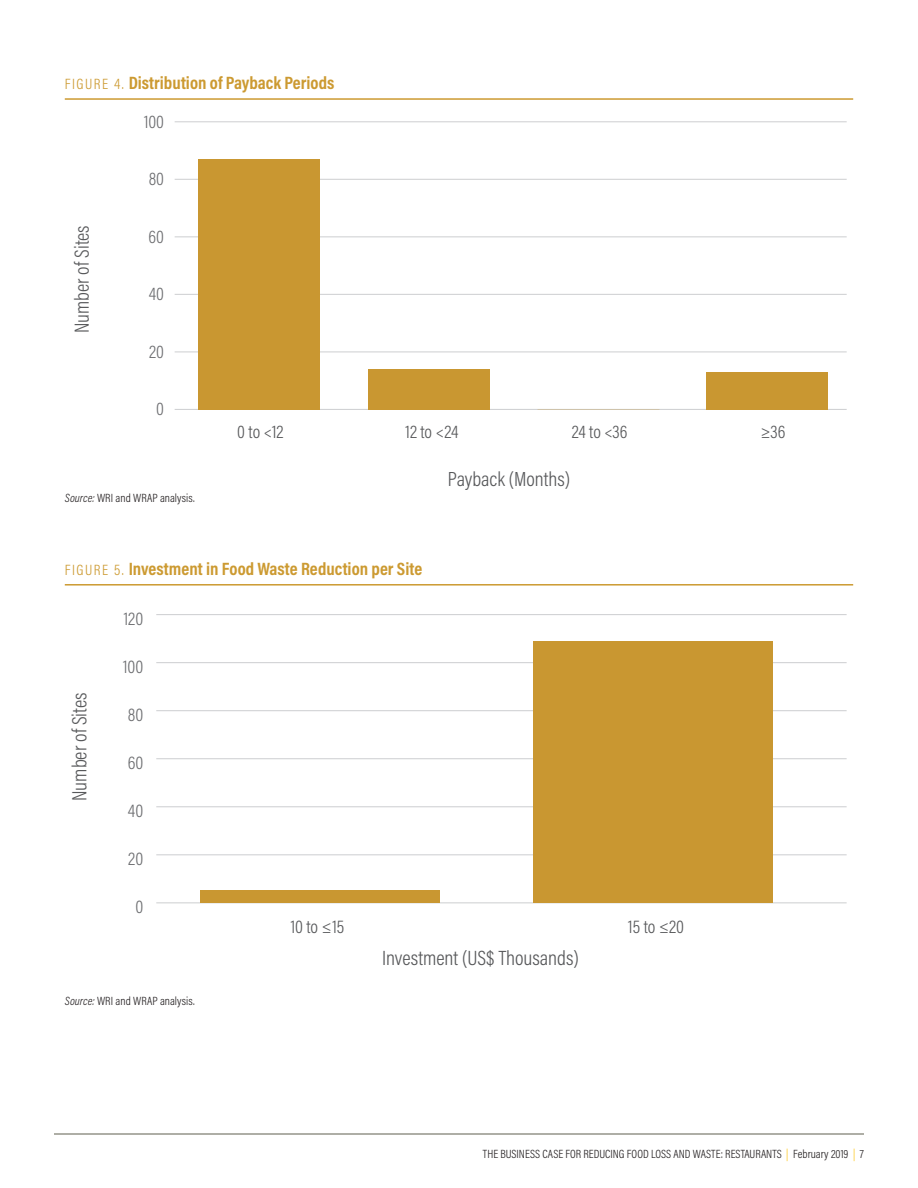
<style>
.page{position:relative;width:918px;height:1188px;background:#fff}
.page>*{position:absolute;margin:0;border:0;box-sizing:border-box;transform-origin:0 0}
.t1{font:300 20.85px "Acumin Pro Cond";color:#57585a}
.t2{font:300 20.55px "Acumin Pro Cond";color:#57585a}
.t3{font:300 18.6px "Acumin Pro Cond";color:#6c6d70}
.t4{font:300 18.6px "Acumin Pro Cond";color:#57585a}
.t5{font:300 18.45px "Acumin Pro Cond";letter-spacing:-.005em;color:#57585a}
.t6{font:300 18.45px "Acumin Pro Cond";color:#6c6d70}
.t7{font:700 18px "Acumin Pro Cond";color:#cc9a31}
.Source{font:300 12px "Acumin Pro Cond";color:#231f20}
.s1{font-weight:300;font-size:15px}
.s2{font-style:italic}
.s3{color:#fec40e}
</style>
<div class="page">
<hr style="left:54px;top:1134px;width:810px;height:1px;background:#94948a">
<hr style="left:175px;top:409px;width:672px;height:1px;background:#d1d2d4">
<hr style="left:175px;top:351px;width:672px;height:1px;background:#d1d2d4">
<hr style="left:175px;top:294px;width:672px;height:1px;background:#d1d2d4">
<hr style="left:175px;top:236px;width:672px;height:1px;background:#d1d2d4">
<hr style="left:175px;top:179px;width:672px;height:1px;background:#d1d2d4">
<hr style="left:175px;top:121px;width:672px;height:1px;background:#d1d2d4">
<div style="left:198px;top:159px;width:122px;height:250px;background:#c99731"></div>
<div style="left:368px;top:369px;width:122px;height:40px;background:#c99731"></div>
<div style="left:706px;top:372px;width:122px;height:37px;background:#c99731"></div>
<hr style="left:156px;top:902px;width:691px;height:1px;background:#d1d2d4">
<hr style="left:156px;top:854px;width:691px;height:1px;background:#d1d2d4">
<hr style="left:156px;top:806px;width:691px;height:1px;background:#d1d2d4">
<hr style="left:156px;top:758px;width:691px;height:1px;background:#d1d2d4">
<hr style="left:156px;top:710px;width:691px;height:1px;background:#d1d2d4">
<hr style="left:156px;top:662px;width:691px;height:1px;background:#d1d2d4">
<hr style="left:156px;top:614px;width:691px;height:1px;background:#d1d2d4">
<div style="left:200px;top:891px;width:240px;height:12px;background:#c99731"></div>
<div style="left:533px;top:641px;width:240px;height:262px;background:#c99731"></div>
<hr style="left:65px;top:98px;width:788px;height:2px;background:#cc9a31">
<hr style="left:65px;top:584px;width:788px;height:2px;background:#cc9a31">
<p class="t7" style="left:65px;top:71px;width:271px"><span class="s1">FIGURE 4.</span> Distribution of Payback Periods</p>
<p class="t6" style="left:144px;top:109px;width:21px">100</p>
<p class="t2" style="left:69px;top:333px;width:109px;rotate:-90deg">Number of Sites</p>
<p class="t6" style="left:149px;top:167px;width:17px">80</p>
<p class="t6" style="left:149px;top:224px;width:17px">60</p>
<p class="t6" style="left:149px;top:282px;width:17px">40</p>
<p class="t6" style="left:149px;top:340px;width:16px">20</p>
<p class="t6" style="left:156px;top:397px;width:9px">0</p>
<p class="Source" style="left:65px;top:490px;width:131px"><span class="s2">Source:</span> WRI and WRAP analysis.</p>
<p class="t5" style="left:237px;top:419px;width:48px">0 to &lt;12</p>
<p class="t5" style="left:406px;top:419px;width:54px">12 to &lt;24</p>
<p class="t5" style="left:572px;top:419px;width:57px">24 to &lt;36</p>
<p class="t5" style="left:761px;top:419px;width:26px">≥36</p>
<p class="t2" style="left:448px;top:466px;width:124px">Payback (Months)</p>
<p class="t7" style="left:65px;top:556px;width:359px"><span class="s1">FIGURE 5.</span> Investment in Food Waste Reduction per Site</p>
<p class="t3" style="left:124px;top:606px;width:21px">120</p>
<p class="t1" style="left:66px;top:801px;width:110px;rotate:-90deg">Number of Sites</p>
<p class="t3" style="left:123px;top:655px;width:22px">100</p>
<p class="t3" style="left:128px;top:703px;width:17px">80</p>
<p class="t3" style="left:128px;top:751px;width:17px">60</p>
<p class="t3" style="left:128px;top:799px;width:17px">40</p>
<p class="t3" style="left:128px;top:847px;width:17px">20</p>
<p class="t3" style="left:135px;top:895px;width:9px">0</p>
<p class="Source" style="left:65px;top:993px;width:131px"><span class="s2">Source:</span> WRI and WRAP analysis.</p>
<p class="t4" style="left:291px;top:914px;width:55px">10 to ≤15</p>
<p class="t4" style="left:628px;top:914px;width:58px">15 to ≤20</p>
<p class="t1" style="left:382px;top:944px;width:198px">Investment (US$ Thousands)</p>
<p class="Source" style="left:483px;top:1146px;width:383px">THE BUSINESS CASE FOR REDUCING FOOD LOSS AND WASTE: RESTAURANTS <span class="s3">|</span> February 2019 <span class="s3">|</span> 7</p>
</div>
